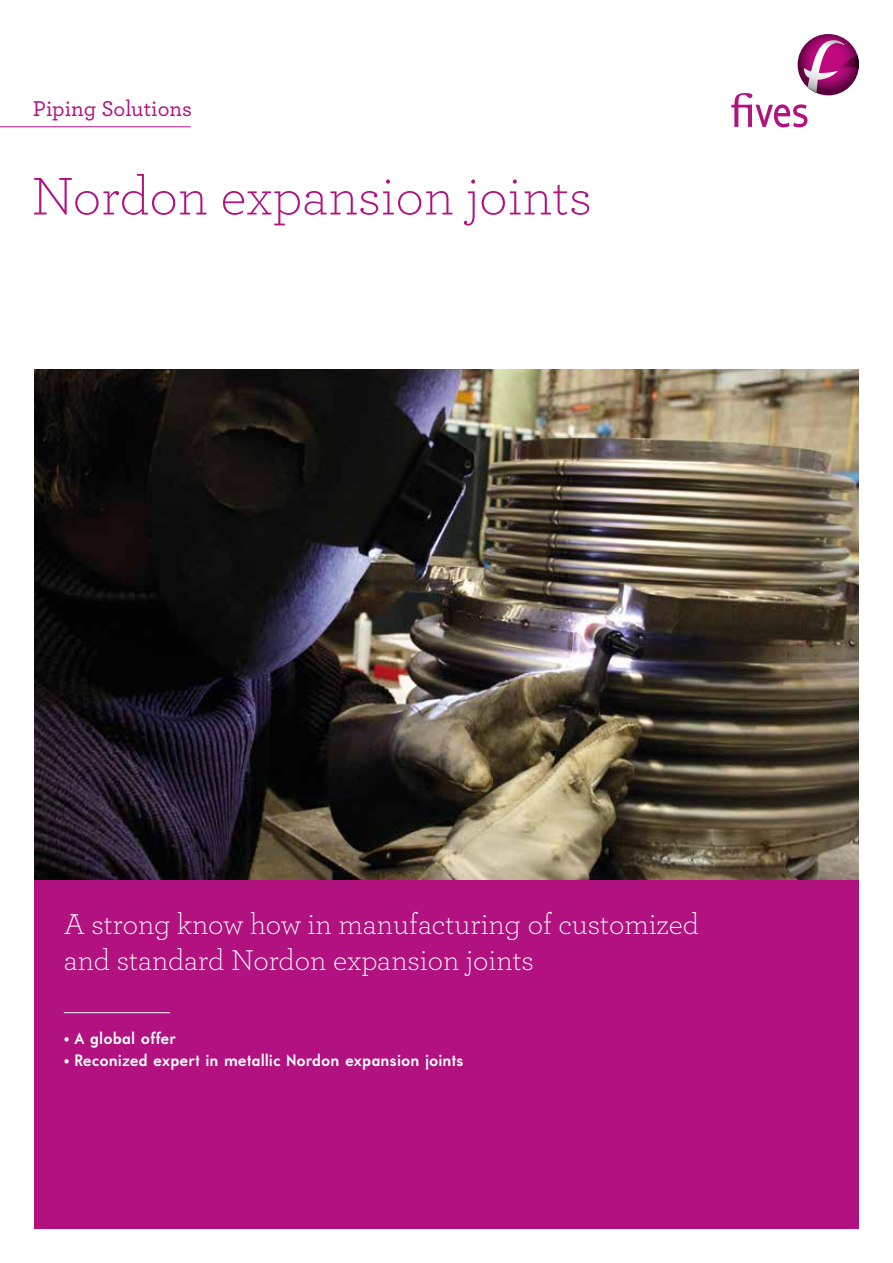
<style>
.page{position:relative;width:893px;height:1263px;background:#fff}
.page>*{position:absolute;margin:0;border:0;box-sizing:border-box;transform-origin:0 0}
.t1{font:300 55.5px "Archer";color:#b11280}
.t2{font:300 30px/36px "Archer";color:#fff}
.t3{font:500 22.5px "Archer";color:#b11280}
.t4{font:700 16.5px "Universalis ADF Std";color:#fff}
.s1{font-weight:400}
</style>
<div class="page">
<img style="left:34px;top:370px;width:825px;height:511px">
<div style="left:34px;top:881px;width:825px;height:348px;background:#b11280"></div>
<hr style="left:64px;top:1012px;width:106px;height:1px;background:#fff">
<svg style="left:798px;top:34px;width:61px;height:61px"></svg>
<svg style="left:731px;top:40px;width:128px;height:88px"></svg>
<hr style="left:0;top:127px;width:191px;height:1px;background:#b11280">
<p class="t3" style="left:33px;top:92px;width:160px">Piping Solutions</p>
<h1 class="t1" style="left:31px;top:160px;width:562px">Nordon expansion joints</h1>
<p class="t2" style="left:64px;top:905px;width:637px">A strong know how in manufacturing of customized and standard Nordon expansion joints</p>
<p class="t4" style="left:64px;top:1028px;width:114px"><span class="s1">•</span> A global offer</p>
<p class="t4" style="left:64px;top:1050px;width:401px"><span class="s1">•</span> Reconized expert in metallic Nordon expansion joints</p>
</div>
